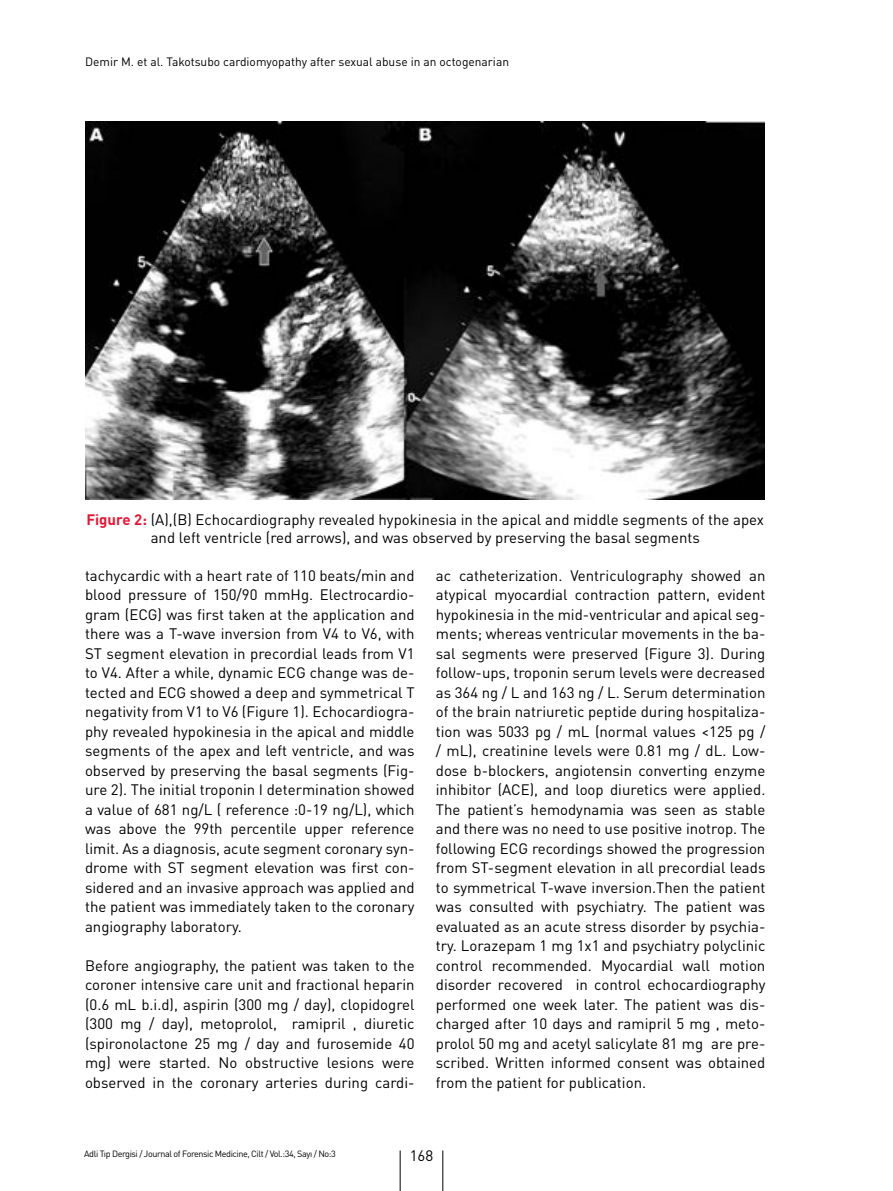
<style>
.page{position:relative;width:893px;height:1191px;background:#fff}
.page>*{position:absolute;margin:0;border:0;box-sizing:border-box;transform-origin:0 0}
.t1{font:15px/19.5px "DIN Pro";color:#000;text-align:justify}
.t2{font:12px "DIN Pro";color:#000}
.t3{font:9px "DIN Pro";letter-spacing:-.045em;color:#000}
.s1{font-weight:700;color:#e31837}
</style>
<div class="page">
<hr style="left:400px;top:1150px;width:1px;height:41px;background:#000">
<hr style="left:443px;top:1150px;width:1px;height:41px;background:#000">
<img style="left:85px;top:121px;width:680px;height:378px">
<p class="t2" style="left:85px;top:53px;width:425px">Demir M. et al. Takotsubo cardiomyopathy after sexual abuse in an octogenarian</p>
<p class="t1" style="left:86px;top:509px;width:679px;line-height:18px;text-align:center"><span class="s1">Figure 2:</span> (A),(B) Echocardiography revealed hypokinesia in the apical and middle segments of the apex and left ventricle (red arrows), and was observed by preserving the basal segments</p>
<p class="t1" style="left:85px;top:564px;width:331px">tachycardic with a heart rate of 110 beats/min and blood pressure of 150/90 mmHg. Electrocardio&shy;gram (ECG) was first taken at the application and there was a T-wave inversion from V4 to V6, with ST segment elevation in precordial leads from V1 to V4. After a while, dynamic ECG change was de&shy;tected and ECG showed a deep and symmetrical T negativity from V1 to V6 (Figure 1). Echocardiogra&shy;phy revealed hypokinesia in the apical and middle segments of the apex and left ventricle, and was observed by preserving the basal segments (Fig&shy;ure 2). The initial troponin I determination showed a value of 681 ng/L ( reference :0-19 ng/L), which was above the 99th percentile upper reference limit. As a diagnosis, acute segment coronary syn&shy;drome with ST segment elevation was first con&shy;sidered and an invasive approach was applied and the patient was immediately taken to the coronary angiography laboratory.</p>
<p class="t1" style="left:85px;top:954px;width:331px">Before angiography, the patient was taken to the coroner intensive care unit and fractional heparin (0.6 mL b.i.d), aspirin (300 mg / day), clopidogrel (300 mg / day), metoprolol, ramipril , diuretic (spironolactone 25 mg / day and furosemide 40 mg) were started. No obstructive lesions were observed in the coronary arteries during cardi-</p>
<p class="t1" style="left:436px;top:564px;width:331px">ac catheterization. Ventriculography showed an atypical myocardial contraction pattern, evident hypokinesia in the mid-ventricular and apical seg&shy;ments; whereas ventricular movements in the ba&shy;sal segments were preserved (Figure 3). During follow-ups, troponin serum levels were decreased as 364 ng / L and 163 ng / L. Serum determination of the brain natriuretic peptide during hospitaliza&shy;tion was 5033 pg / mL (normal values &lt;125 pg / / mL), creatinine levels were 0.81 mg / dL. Low&shy;dose b-blockers, angiotensin converting enzyme inhibitor (ACE), and loop diuretics were applied.<br>The patient’s hemodynamia was seen as stable and there was no need to use positive inotrop. The following ECG recordings showed the progression from ST-segment elevation in all precordial leads to symmetrical T-wave inversion.Then the patient was consulted with psychiatry. The patient was evaluated as an acute stress disorder by psychia&shy;try. Lorazepam 1 mg 1x1 and psychiatry polyclinic control recommended. Myocardial wall motion disorder recovered in control echocardiography performed one week later. The patient was dis&shy;charged after 10 days and ramipril 5 mg , meto&shy;prolol 50 mg and acetyl salicylate 81 mg are pre&shy;scribed. Written informed consent was obtained from the patient for publication.</p>
<p class="t3" style="left:84px;top:1146px;width:253px">Adli Tıp Dergisi / Journal of Forensic Medicine, Cilt / Vol.:34, Sayı / No:3</p>
<p class="t1" style="left:410px;top:1144px;width:25px">168</p>
</div>
